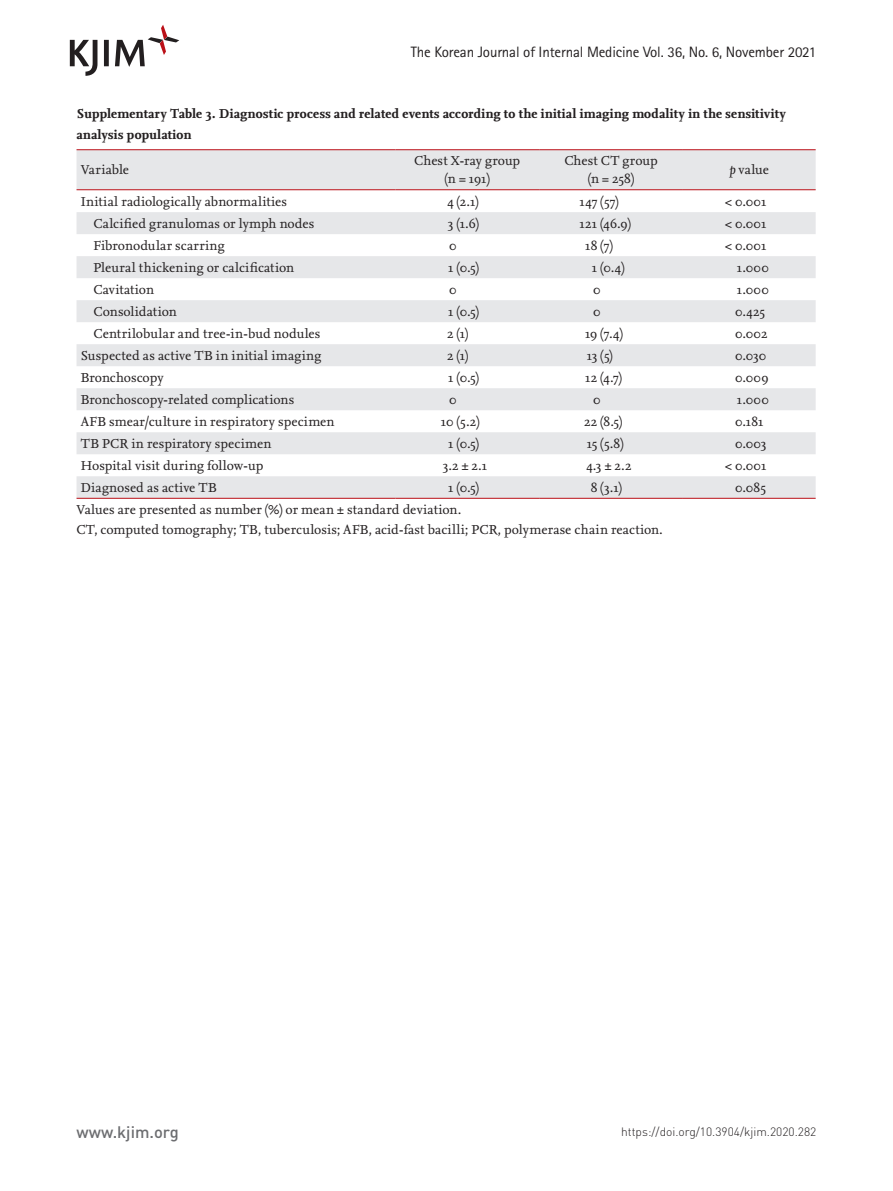
<style>
.page{position:relative;width:893px;height:1191px;background:#fff}
.page>*{position:absolute;margin:0;border:0;box-sizing:border-box;transform-origin:0 0}
.t1{font:500 16.5px "DIN Pro";color:#6c6d70}
.t2{font:15px "Rotis Sans Serif Std";letter-spacing:-.01em;color:#231f20}
.테이블{font:13.5px "Nexus Serif";letter-spacing:.005em;color:#231f20}
.테이블_2단계{font:13.5px "Nexus Serif";letter-spacing:.005em;color:#231f20}
.테이블제목{font:700 13.5px/21px "Nexus Serif";letter-spacing:.005em;color:#231f20}
.t3{font:300 12px "DIN Pro";color:#231f20}
.s1{font-style:italic}
</style>
<div class="page">
<svg style="left:70px;top:25px;width:109px;height:51px"></svg>
<div style="left:77px;top:150px;width:739px;height:39px;background:#e6e7e9"></div>
<svg style="left:77px;top:212px;width:739px;height:286px;fill:#e6e7e9"></svg>
<hr style="left:77px;top:149px;width:318px;height:1px;background:#bb1018">
<hr style="left:395px;top:149px;width:144px;height:1px;background:#bb1018">
<hr style="left:539px;top:149px;width:144px;height:1px;background:#bb1018">
<hr style="left:683px;top:149px;width:133px;height:1px;background:#bb1018">
<hr style="left:77px;top:189px;width:318px;height:1px;background:#bb1018">
<hr style="left:395px;top:189px;width:144px;height:1px;background:#bb1018">
<hr style="left:539px;top:189px;width:144px;height:1px;background:#bb1018">
<hr style="left:683px;top:189px;width:133px;height:1px;background:#bb1018">
<hr style="left:77px;top:498px;width:318px;height:1px;background:#bb1018">
<hr style="left:395px;top:498px;width:144px;height:1px;background:#bb1018">
<hr style="left:539px;top:498px;width:144px;height:1px;background:#bb1018">
<hr style="left:683px;top:498px;width:133px;height:1px;background:#bb1018">
<p class="t2" style="left:411px;top:43px;width:407px">The Korean Journal of Internal Medicine Vol. 36, No. 6, November 2021</p>
<p class="테이블제목" style="left:77px;top:102px;width:711px">Supplementary Table 3. Diagnostic process and related events according to the initial imaging modality in the sensitivity analysis population</p>
<p class="테이블" style="left:81px;top:161px;width:50px">Variable</p>
<p class="테이블" style="left:414px;top:152px;width:108px">Chest X-ray group</p>
<p class="테이블" style="left:445px;top:170px;width:46px">(n = 191)</p>
<p class="테이블" style="left:564px;top:152px;width:95px">Chest CT group</p>
<p class="테이블" style="left:588px;top:170px;width:48px">(n = 258)</p>
<p class="테이블" style="left:729px;top:161px;width:41px"><span class="s1">p</span> value</p>
<p class="테이블" style="left:81px;top:192px;width:208px">Initial radiologically abnormalities</p>
<p class="테이블" style="left:447px;top:192px;width:33px">4 (2.1)</p>
<p class="테이블" style="left:579px;top:192px;width:40px">147 (57)</p>
<p class="테이블" style="left:725px;top:192px;width:43px">&lt; 0.001</p>
<p class="테이블_2단계" style="left:94px;top:214px;width:222px">Calcified granulomas or lymph nodes</p>
<p class="테이블" style="left:448px;top:214px;width:32px">3 (1.6)</p>
<p class="테이블" style="left:579px;top:214px;width:53px">121 (46.9)</p>
<p class="테이블" style="left:725px;top:214px;width:43px">&lt; 0.001</p>
<p class="테이블_2단계" style="left:94px;top:236px;width:133px">Fibronodular scarring</p>
<p class="테이블" style="left:449px;top:236px;width:9px">0</p>
<p class="테이블" style="left:585px;top:236px;width:29px">18 (7)</p>
<p class="테이블" style="left:725px;top:236px;width:43px">&lt; 0.001</p>
<p class="테이블_2단계" style="left:94px;top:258px;width:202px">Pleural thickening or calcification</p>
<p class="테이블" style="left:448px;top:258px;width:32px">1 (0.5)</p>
<p class="테이블" style="left:592px;top:258px;width:34px">1 (0.4)</p>
<p class="테이블" style="left:737px;top:258px;width:33px">1.000</p>
<p class="테이블_2단계" style="left:94px;top:280px;width:62px">Cavitation</p>
<p class="테이블" style="left:449px;top:280px;width:9px">0</p>
<p class="테이블" style="left:593px;top:280px;width:9px">0</p>
<p class="테이블" style="left:737px;top:280px;width:33px">1.000</p>
<p class="테이블_2단계" style="left:94px;top:302px;width:85px">Consolidation</p>
<p class="테이블" style="left:448px;top:302px;width:32px">1 (0.5)</p>
<p class="테이블" style="left:593px;top:302px;width:9px">0</p>
<p class="테이블" style="left:735px;top:302px;width:32px">0.425</p>
<p class="테이블_2단계" style="left:94px;top:324px;width:228px">Centrilobular and tree-in-bud nodules</p>
<p class="테이블" style="left:447px;top:324px;width:23px">2 (1)</p>
<p class="테이블" style="left:585px;top:324px;width:39px">19 (7.4)</p>
<p class="테이블" style="left:735px;top:324px;width:34px">0.002</p>
<p class="테이블" style="left:81px;top:346px;width:242px">Suspected as active TB in initial imaging</p>
<p class="테이블" style="left:447px;top:346px;width:23px">2 (1)</p>
<p class="테이블" style="left:587px;top:346px;width:27px">13 (5)</p>
<p class="테이블" style="left:735px;top:346px;width:33px">0.030</p>
<p class="테이블" style="left:81px;top:368px;width:84px">Bronchoscopy</p>
<p class="테이블" style="left:448px;top:368px;width:32px">1 (0.5)</p>
<p class="테이블" style="left:585px;top:368px;width:38px">12 (4.7)</p>
<p class="테이블" style="left:735px;top:368px;width:35px">0.009</p>
<p class="테이블" style="left:81px;top:390px;width:215px">Bronchoscopy-related complications</p>
<p class="테이블" style="left:449px;top:390px;width:9px">0</p>
<p class="테이블" style="left:593px;top:390px;width:9px">0</p>
<p class="테이블" style="left:737px;top:390px;width:33px">1.000</p>
<p class="테이블" style="left:81px;top:412px;width:255px">AFB smear/culture in respiratory specimen</p>
<p class="테이블" style="left:441px;top:412px;width:40px">10 (5.2)</p>
<p class="테이블" style="left:584px;top:412px;width:39px">22 (8.5)</p>
<p class="테이블" style="left:735px;top:412px;width:30px">0.181</p>
<p class="테이블" style="left:81px;top:434px;width:192px">TB PCR in respiratory specimen</p>
<p class="테이블" style="left:448px;top:434px;width:32px">1 (0.5)</p>
<p class="테이블" style="left:587px;top:434px;width:38px">15 (5.8)</p>
<p class="테이블" style="left:735px;top:434px;width:33px">0.003</p>
<p class="테이블" style="left:81px;top:457px;width:184px">Hospital visit during follow-up</p>
<p class="테이블" style="left:443px;top:457px;width:46px">3.2 ± 2.1</p>
<p class="테이블" style="left:586px;top:457px;width:47px">4.3 ± 2.2</p>
<p class="테이블" style="left:725px;top:457px;width:43px">&lt; 0.001</p>
<p class="테이블" style="left:81px;top:479px;width:138px">Diagnosed as active TB</p>
<p class="테이블" style="left:448px;top:479px;width:32px">1 (0.5)</p>
<p class="테이블" style="left:591px;top:479px;width:33px">8 (3.1)</p>
<p class="테이블" style="left:735px;top:479px;width:32px">0.085</p>
<p class="테이블" style="left:77px;top:501px;width:386px">Values are presented as number (%) or mean ± standard deviation.</p>
<p class="테이블" style="left:77px;top:520px;width:588px">CT, computed tomography; TB, tuberculosis; AFB, acid-fast bacilli; PCR, polymerase chain reaction.</p>
<p class="t1" style="left:77px;top:1120px;width:104px">www.kjim.org</p>
<p class="t3" style="left:621px;top:1123px;width:197px">https://doi.org/10.3904/kjim.2020.282</p>
</div>
